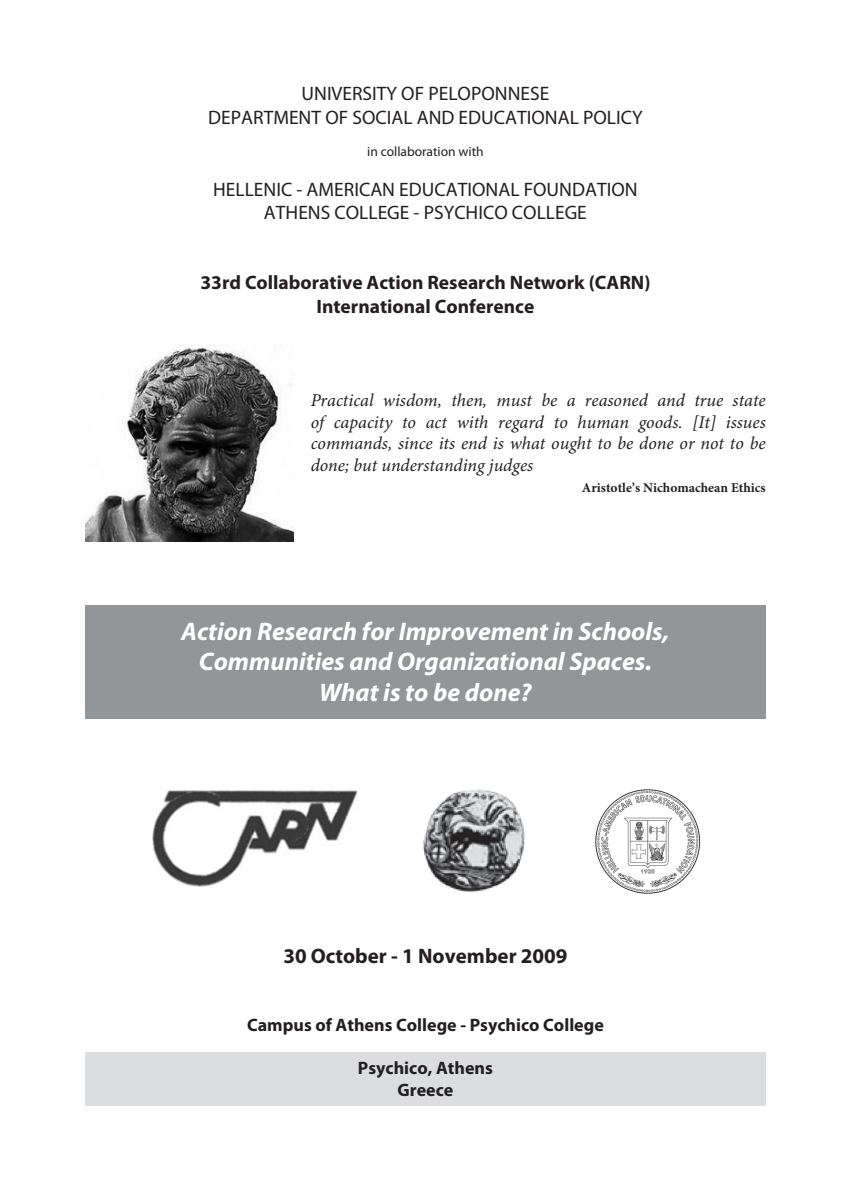
<style>
.page{position:relative;width:851px;height:1191px;background:#fff}
.page>*{position:absolute;margin:0;border:0;box-sizing:border-box;transform-origin:0 0}
.t1{font:italic 700 25.5px/30.6px "Myriad Pro";color:#fff;text-align:center}
.t2{font:700 21px "Myriad Pro";color:#231f20}
.t3{font:19.5px/23.4px "Myriad Pro";color:#231f20;text-align:center}
.t4{font:700 19.5px/23.4px "Myriad Pro";color:#231f20;text-align:center}
.t5{font:italic 18px/21.6px "Minion Pro";color:#231f20;text-align:justify}
.t6{font:700 18px/21.6px "Myriad Pro";color:#231f20;text-align:center}
.t7{font:700 13.5px "Minion Pro";color:#231f20}
.t8{font:13.5px "Myriad Pro";color:#231f20}
</style>
<div class="page">
<div style="left:85px;top:1052px;width:680px;height:54px;background:#dcdddf"></div>
<div style="left:85px;top:606px;width:680px;height:113px;background:#939598"></div>
<img style="left:85px;top:345px;width:208px;height:197px">
<img style="left:152px;top:790px;width:206px;height:97px">
<img style="left:422px;top:789px;width:103px;height:103px">
<img style="left:595px;top:789px;width:106px;height:105px">
<p class="t3" style="left:208px;top:83px;width:436px">UNIVERSITY OF PELOPONNESE<br>DEPARTMENT OF SOCIAL AND EDUCATIONAL POLICY</p>
<p class="t8" style="left:367px;top:146px;width:118px">in collaboration with</p>
<p class="t3" style="left:213px;top:179px;width:426px">HELLENIC - AMERICAN EDUCATIONAL FOUNDATION<br>ATHENS COLLEGE - PSYCHICO COLLEGE</p>
<p class="t4" style="left:200px;top:272px;width:451px">33rd Collaborative Action Research Network (CARN)<br>International Conference</p>
<p class="t5" style="left:311px;top:391px;width:456px">Practical wisdom, then, must be a reasoned and true state of capacity to act with regard to human goods. [It] issues commands, since its end is what ought to be done or not to be done; but understanding judges</p>
<p class="t7" style="left:582px;top:482px;width:185px">Aristotle’s Nichomachean Ethics</p>
<h1 class="t1" style="left:181px;top:618px;width:489px">Action Research for Improvement in Schools,<br>Communities and Organizational Spaces.<br>What is to be done?</h1>
<p class="t2" style="left:283px;top:948px;width:286px">30 October - 1 November 2009</p>
<p class="t6" style="left:247px;top:1016px;width:358px">Campus of Athens College - Psychico College</p>
<p class="t6" style="left:358px;top:1059px;width:136px">Psychico, Athens<br>Greece</p>
</div>
